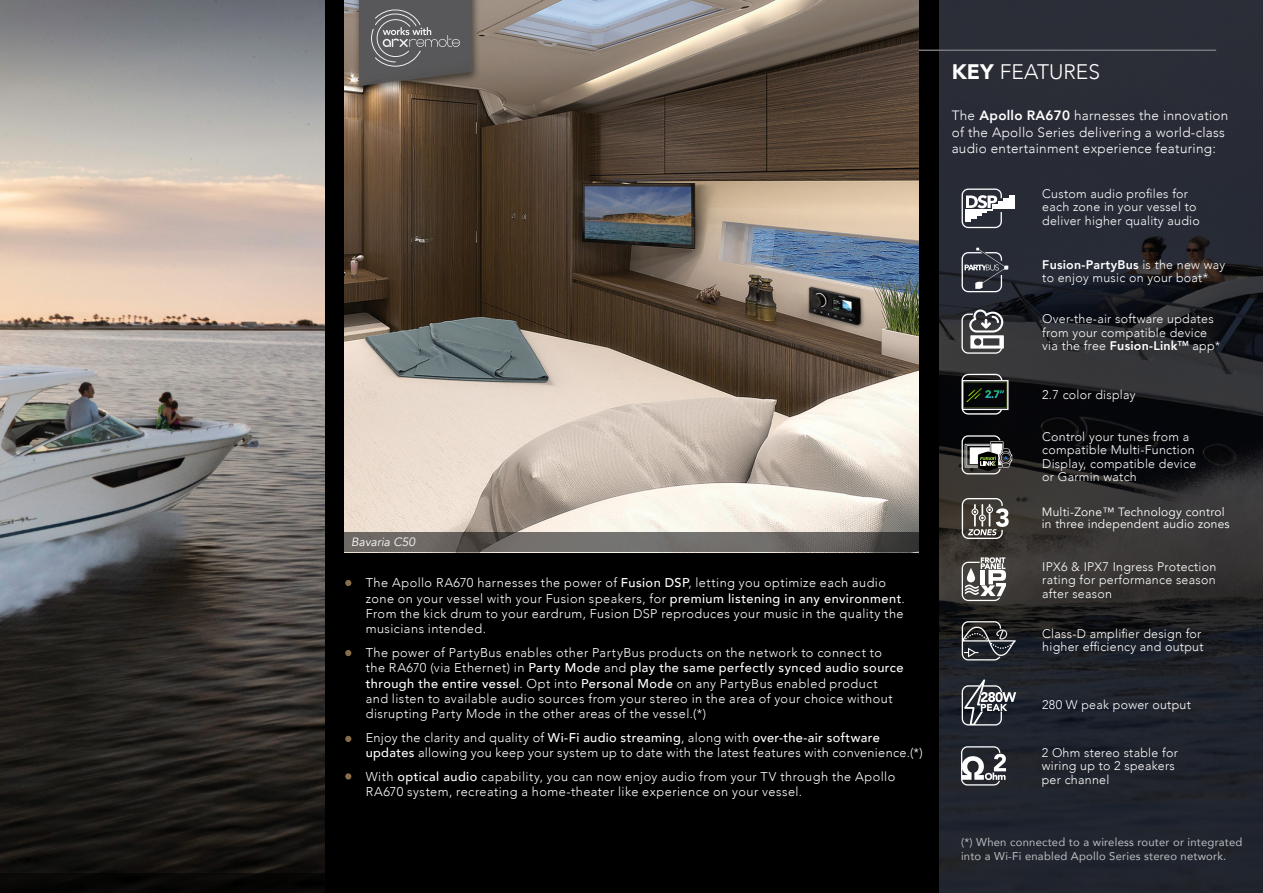
<style>
.page{position:relative;width:1263px;height:893px;background:#fff}
.page>*{position:absolute;margin:0;border:0;box-sizing:border-box;transform-origin:0 0}
.t1{font:300 21px "Avenir";color:#fff}
.t2{font:300 13.5px/16.2px "Avenir";letter-spacing:.02em;color:#fff}
.t3{font:300 12.75px/15.3px "Avenir";letter-spacing:.035em;color:#fff}
.t4{font:300 12.45px/13.5px "Avenir";letter-spacing:.02em;color:#fff}
.t5{font:12px/11.4px "Avenir";letter-spacing:.02em;color:#fff}
.t6{font:italic 12px "Avenir";color:#fff}
.t7{font:11.25px/13.5px "Avenir";letter-spacing:.02em;color:#bcbec0}
.s1{font-weight:500}
.s2{font-weight:900}
.s3{font-weight:800}
</style>
<div class="page">
<div style="left:0;top:0;width:938px;height:893px;background:#000"></div>
<img style="left:344px;top:0;width:575px;height:533px">
<svg style="left:938px;top:0;width:325px;height:893px;background:#24262c"></svg>
<div style="left:1003px;top:198px;width:5px;height:11px;background:#fff"></div>
<div style="left:1009px;top:195px;width:5px;height:14px;background:#fff"></div>
<svg style="left:961px;top:189px;width:42px;height:39px"></svg>
<svg style="left:961px;top:248px;width:47px;height:44px;background:#4a4d56"></svg>
<svg style="left:961px;top:309px;width:43px;height:45px"></svg>
<img style="left:0;top:0;width:325px;height:873px">
<svg style="left:962px;top:679px;width:54px;height:46px;background:#55585f"></svg>
<div style="left:0;top:873px;width:325px;height:20px;background:#070605"></div>
<svg style="left:962px;top:557px;width:44px;height:44px"></svg>
<svg style="left:962px;top:621px;width:54px;height:39px;background:#444649"></svg>
<svg style="left:961px;top:746px;width:45px;height:39px"></svg>
<svg style="left:961px;top:435px;width:52px;height:39px;background:#636361"></svg>
<hr style="left:918px;top:50px;width:298px;height:1px;background:#77787b">
<div style="left:353px;top:0;width:128px;height:97px;background:#000;opacity:.51"></div>
<svg style="left:359px;top:0;width:113px;height:86px;background:#626161"></svg>
<svg style="left:962px;top:498px;width:47px;height:41px"></svg>
<svg style="left:961px;top:374px;width:47px;height:41px;background:#383f3d"></svg>
<img style="left:966px;top:388px;width:16px;height:14px">
<svg style="left:344px;top:533px;width:575px;height:19px;background:#686461"></svg>
<svg style="left:345px;top:580px;width:6px;height:6px"></svg>
<svg style="left:345px;top:650px;width:6px;height:6px"></svg>
<svg style="left:345px;top:736px;width:6px;height:6px"></svg>
<svg style="left:345px;top:773px;width:6px;height:6px"></svg>
<p class="t6" style="left:351px;top:535px;width:66px">Bavaria C50</p>
<p class="t3" style="left:366px;top:575px;width:541px">The Apollo RA670 harnesses the power of <span class="s1">Fusion DSP</span>, letting you optimize each audio zone on your vessel with your Fusion speakers, for <span class="s1">premium listening in any environment</span>.<br>From the kick drum to your eardrum, Fusion DSP reproduces your music in the quality the musicians intended.</p>
<p class="t3" style="left:366px;top:645px;width:539px">The power of PartyBus enables other PartyBus products on the network to connect to the RA670 (via Ethernet) in <span class="s1">Party Mode</span> and <span class="s1">play the same perfectly synced audio source through the entire vessel</span>. Opt into <span class="s1">Personal Mode</span> on any PartyBus enabled product<br>and listen to available audio sources from your stereo in the area of your choice without disrupting Party Mode in the other areas of the vessel.(*)</p>
<p class="t3" style="left:366px;top:730px;width:559px">Enjoy the clarity and quality of <span class="s1">Wi-Fi audio streaming</span>, along with <span class="s1">over-the-air software updates</span> allowing you keep your system up to date with the latest features with convenience.(*)</p>
<p class="t3" style="left:366px;top:769px;width:531px">With <span class="s1">optical audio</span> capability, you can now enjoy audio from your TV through the Apollo<br>RA670 system, recreating a home-theater like experience on your vessel.</p>
<h1 class="t1" style="left:952px;top:60px;width:150px"><span class="s2">KEY</span> FEATURES</h1>
<p class="t2" style="left:952px;top:108px;width:278px">The <span class="s3">Apollo RA670</span> harnesses the innovation of the Apollo Series delivering a world-class audio entertainment experience featuring:</p>
<p class="t4" style="left:1042px;top:187px;width:159px">Custom audio profiles for each zone in your vessel to deliver higher quality audio</p>
<p class="t4" style="left:1042px;top:258px;width:184px"><span class="s3">Fusion-PartyBus</span> is the new way to enjoy music on your boat*</p>
<p class="t4" style="left:1042px;top:312px;width:180px">Over-the-air software updates from your compatible device via the free <span class="s3">Fusion-Link</span><sup>TM</sup> app*</p>
<p class="t4" style="left:1042px;top:388px;width:95px">2.7 color display</p>
<p class="t4" style="left:1042px;top:430px;width:156px">Control your tunes from a compatible Multi-Function<br>Display, compatible device or Garmin watch</p>
<p class="t5" style="left:1042px;top:506px;width:189px">Multi-Zone™ Technology control in three independent audio zones</p>
<p class="t4" style="left:1042px;top:560px;width:176px;text-align:justify">IPX6 &amp; IPX7 Ingress Protection rating for performance season after season</p>
<p class="t4" style="left:1042px;top:627px;width:163px">Class-D amplifier design for higher efficiency and output</p>
<p class="t4" style="left:1042px;top:698px;width:150px">280 W peak power output</p>
<p class="t4" style="left:1042px;top:746px;width:138px">2 Ohm stereo stable for wiring up to 2 speakers per channel</p>
<p class="t7" style="left:961px;top:835px;width:283px">(*) When connected to a wireless router or integrated into a Wi-Fi enabled Apollo Series stereo network.</p>
</div>
